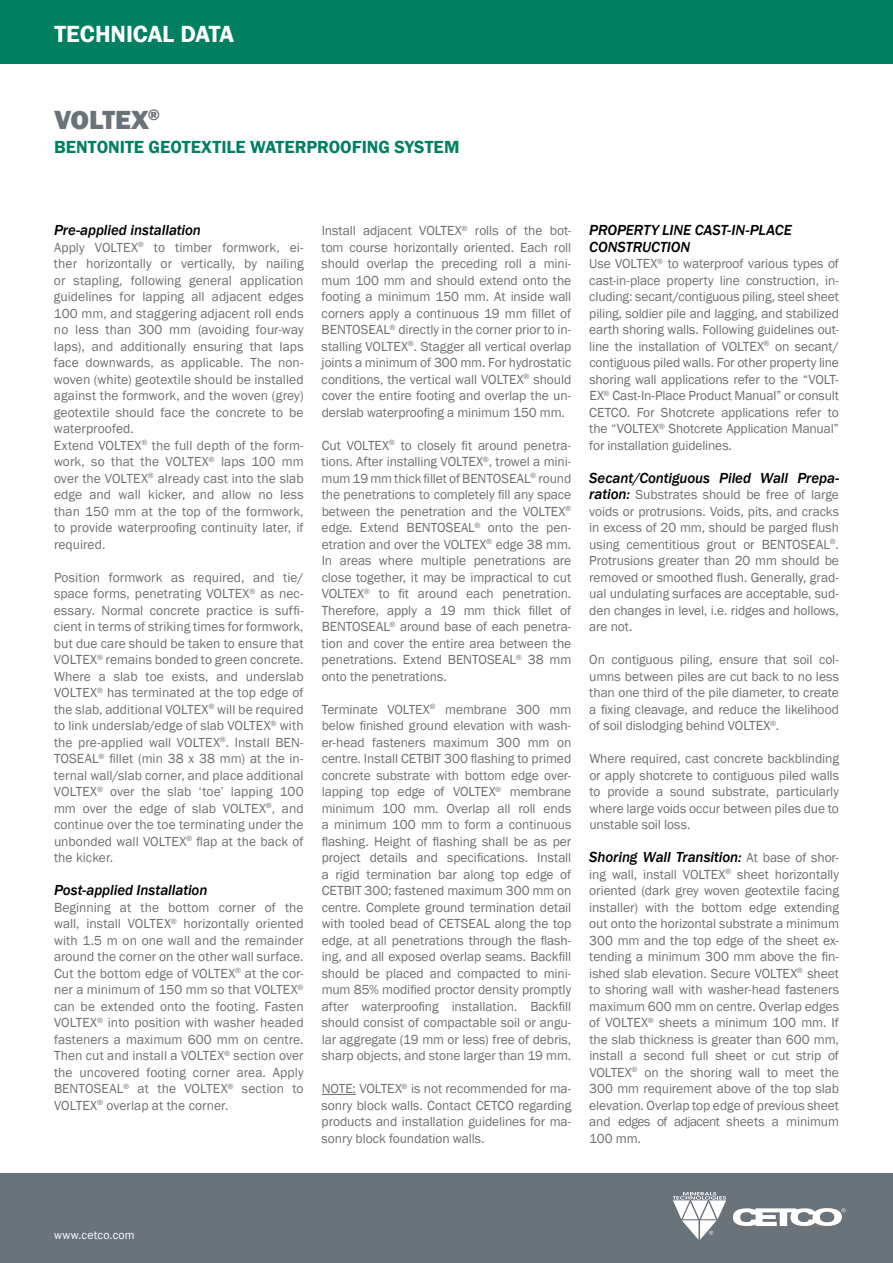
<style>
.page{position:relative;width:893px;height:1263px;background:#fff}
.page>*{position:absolute;margin:0;border:0;box-sizing:border-box;transform-origin:0 0}
.t1{font:800 27px "Franklin Gothic";color:#6a727a}
.t2{font:600 24px "Franklin Gothic";color:#fff}
.t3{font:600 18px "Franklin Gothic";color:#008061}
.t4{font:italic 500 15px/16.5px "Franklin Gothic";letter-spacing:-.005em;color:#000}
.t5{font:13.5px/16.5px "Franklin Gothic";color:#6d6e71;text-align:justify}
.t6{font:12px "Franklin Gothic";letter-spacing:.02em;color:#fff}
.s1{font-weight:500;font-style:italic;font-size:15px;color:#000}
.s2{font-weight:400;font-style:normal;font-size:13.5px;color:#6d6e71}
</style>
<div class="page">
<div style="left:0;top:0;width:893px;height:64px;background:#008061"></div>
<div style="left:0;top:1174px;width:893px;height:89px;background:#6a727a"></div>
<svg style="left:733px;top:1208px;width:113px;height:18px"></svg>
<svg style="left:673px;top:1192px;width:53px;height:48px"></svg>
<hr style="left:322px;top:1094px;width:34px;height:1px;background:#6d6e71">
<h2 class="t2" style="left:55px;top:20px;width:181px">TECHNICAL DATA</h2>
<h1 class="t1" style="left:54px;top:103px;width:107px">VOLTEX<sup>®</sup></h1>
<h3 class="t3" style="left:54px;top:136px;width:407px">BENTONITE GEOTEXTILE WATERPROOFING SYSTEM</h3>
<p class="t4" style="left:54px;top:222px;width:148px">Pre-applied installation</p>
<p class="t5" style="left:54px;top:239px;width:251px;text-align:left">Apply VOLTEX<sup>®</sup> to timber formwork, ei&shy;ther horizontally or vertically, by nailing or stapling, following general application guidelines for lapping all adjacent edges 100 mm, and staggering adjacent roll ends no less than 300 mm (avoiding four-way laps), and additionally ensuring that laps face downwards, as applicable. The non&shy;woven (white) geotextile should be installed against the formwork, and the woven (grey) geotextile should face the concrete to be waterproofed.<br>Extend VOLTEX<sup>®</sup> the full depth of the form&shy;work, so that the VOLTEX<sup>®</sup> laps 100 mm over the VOLTEX<sup>®</sup> already cast into the slab edge and wall kicker, and allow no less than 150 mm at the top of the formwork, to provide waterproofing continuity later, if required.</p>
<p class="t5" style="left:54px;top:569px;width:251px">Position formwork as required, and tie/ space forms, penetrating VOLTEX<sup>®</sup> as nec&shy;essary. Normal concrete practice is suffi&shy;cient in terms of striking times for formwork, but due care should be taken to ensure that VOLTEX<sup>®</sup> remains bonded to green concrete.<br>Where a slab toe exists, and underslab VOLTEX<sup>®</sup> has terminated at the top edge of the slab, additional VOLTEX<sup>®</sup> will be required to link underslab/edge of slab VOLTEX<sup>®</sup> with the pre-applied wall VOLTEX<sup>®</sup>. Install BEN-TOSEAL<sup>®</sup> fillet (min 38 x 38 mm) at the in&shy;ternal wall/slab corner, and place additional VOLTEX<sup>®</sup> over the slab ‘toe’ lapping 100 mm over the edge of slab VOLTEX<sup>®</sup>, and continue over the toe terminating under the unbonded wall VOLTEX<sup>®</sup> flap at the back of the kicker.</p>
<p class="t4" style="left:54px;top:882px;width:155px">Post-applied Installation</p>
<p class="t5" style="left:54px;top:899px;width:251px">Beginning at the bottom corner of the wall, install VOLTEX<sup>®</sup> horizontally oriented with 1.5 m on one wall and the remainder around the corner on the other wall surface.<br>Cut the bottom edge of VOLTEX<sup>®</sup> at the cor&shy;ner a minimum of 150 mm so that VOLTEX<sup>® </sup>can be extended onto the footing. Fasten VOLTEX<sup>®</sup> into position with washer headed fasteners a maximum 600 mm on centre.<br>Then cut and install a VOLTEX<sup>®</sup> section over the uncovered footing corner area. Apply BENTOSEAL<sup>®</sup> at the VOLTEX<sup>®</sup> section to VOLTEX<sup>®</sup> overlap at the corner.</p>
<p class="t5" style="left:322px;top:223px;width:251px">Install adjacent VOLTEX<sup>®</sup> rolls of the bot&shy;tom course horizontally oriented. Each roll should overlap the preceding roll a mini&shy;mum 100 mm and should extend onto the footing a minimum 150 mm. At inside wall corners apply a continuous 19 mm fillet of BENTOSEAL<sup>®</sup> directly in the corner prior to in&shy;stalling VOLTEX<sup>®</sup>. Stagger all vertical overlap joints a minimum of 300 mm. For hydrostatic conditions, the vertical wall VOLTEX<sup>®</sup> should cover the entire footing and overlap the un&shy;derslab waterproofing a minimum 150 mm.</p>
<p class="t5" style="left:322px;top:437px;width:251px">Cut VOLTEX<sup>®</sup> to closely fit around penetra&shy;tions. After installing VOLTEX<sup>®</sup>, trowel a mini&shy;mum 19 mm thick fillet of BENTOSEAL<sup>®</sup> round the penetrations to completely fill any space between the penetration and the VOLTEX<sup>® </sup>edge. Extend BENTOSEAL<sup>®</sup> onto the pen&shy;etration and over the VOLTEX<sup>®</sup> edge 38 mm.<br>In areas where multiple penetrations are close together, it may be impractical to cut VOLTEX<sup>®</sup> to fit around each penetration.<br>Therefore, apply a 19 mm thick fillet of BENTOSEAL<sup>®</sup> around base of each penetra&shy;tion and cover the entire area between the penetrations. Extend BENTOSEAL<sup>®</sup> 38 mm onto the penetrations.</p>
<p class="t5" style="left:322px;top:701px;width:251px">Terminate VOLTEX<sup>®</sup> membrane 300 mm below finished ground elevation with wash&shy;er-head fasteners maximum 300 mm on centre. Install CETBIT 300 flashing to primed concrete substrate with bottom edge over&shy;lapping top edge of VOLTEX<sup>®</sup> membrane minimum 100 mm. Overlap all roll ends a minimum 100 mm to form a continuous flashing. Height of flashing shall be as per project details and specifications. Install a rigid termination bar along top edge of CETBIT 300; fastened maximum 300 mm on centre. Complete ground termination detail with tooled bead of CETSEAL along the top edge, at all penetrations through the flash&shy;ing, and all exposed overlap seams. Backfill should be placed and compacted to mini&shy;mum 85% modified proctor density promptly after waterproofing installation. Backfill should consist of compactable soil or angu&shy;lar aggregate (19 mm or less) free of debris, sharp objects, and stone larger than 19 mm.</p>
<p class="t5" style="left:322px;top:1081px;width:251px">NOTE: VOLTEX<sup>®</sup> is not recommended for ma&shy;sonry block walls. Contact CETCO regarding products and installation guidelines for ma&shy;sonry block foundation walls.</p>
<p class="t4" style="left:589px;top:222px;width:204px">PROPERTY LINE CAST-IN-PLACE<br>CONSTRUCTION</p>
<p class="t5" style="left:589px;top:256px;width:251px">Use VOLTEX<sup>®</sup> to waterproof various types of cast-in-place property line construction, in&shy;cluding: secant/contiguous piling, steel sheet piling, soldier pile and lagging, and stabilized earth shoring walls. Following guidelines out&shy;line the installation of VOLTEX<sup>®</sup> on secant/ contiguous piled walls. For other property line shoring wall applications refer to the “VOLT-EX<sup>®</sup> Cast-In-Place Product Manual” or consult CETCO. For Shotcrete applications refer to the “VOLTEX<sup>®</sup> Shotcrete Application Manual” for installation guidelines.</p>
<p class="t4" style="left:589px;top:470px;width:251px">Secant/Contiguous Piled Wall Prepa-</p>
<p class="t5" style="left:589px;top:487px;width:251px"><span class="s1">ration:</span> Substrates should be free of large voids or protrusions. Voids, pits, and cracks in excess of 20 mm, should be parged flush using cementitious grout or BENTOSEAL<sup>®</sup>.<br>Protrusions greater than 20 mm should be removed or smoothed flush. Generally, grad&shy;ual undulating surfaces are acceptable, sud&shy;den changes in level, i.e. ridges and hollows, are not.</p>
<p class="t5" style="left:589px;top:652px;width:251px">On contiguous piling, ensure that soil col&shy;umns between piles are cut back to no less than one third of the pile diameter, to create a fixing cleavage, and reduce the likelihood of soil dislodging behind VOLTEX<sup>®</sup>.</p>
<p class="t5" style="left:589px;top:751px;width:251px">Where required, cast concrete backblinding or apply shotcrete to contiguous piled walls to provide a sound substrate, particularly where large voids occur between piles due to unstable soil loss.</p>
<p class="t4" style="left:589px;top:849px;width:251px">Shoring Wall Transition: <span class="s2">At base of shor-</span></p>
<p class="t5" style="left:589px;top:866px;width:251px">ing wall, install VOLTEX<sup>®</sup> sheet horizontally oriented (dark grey woven geotextile facing installer) with the bottom edge extending out onto the horizontal substrate a minimum 300 mm and the top edge of the sheet ex&shy;tending a minimum 300 mm above the fin&shy;ished slab elevation. Secure VOLTEX<sup>®</sup> sheet to shoring wall with washer-head fasteners maximum 600 mm on centre. Overlap edges of VOLTEX<sup>®</sup> sheets a minimum 100 mm. If the slab thickness is greater than 600 mm, install a second full sheet or cut strip of VOLTEX<sup>®</sup> on the shoring wall to meet the 300 mm requirement above of the top slab elevation. Overlap top edge of previous sheet and edges of adjacent sheets a minimum 100 mm.</p>
<p class="t6" style="left:54px;top:1227px;width:82px">www.cetco.com</p>
</div>
